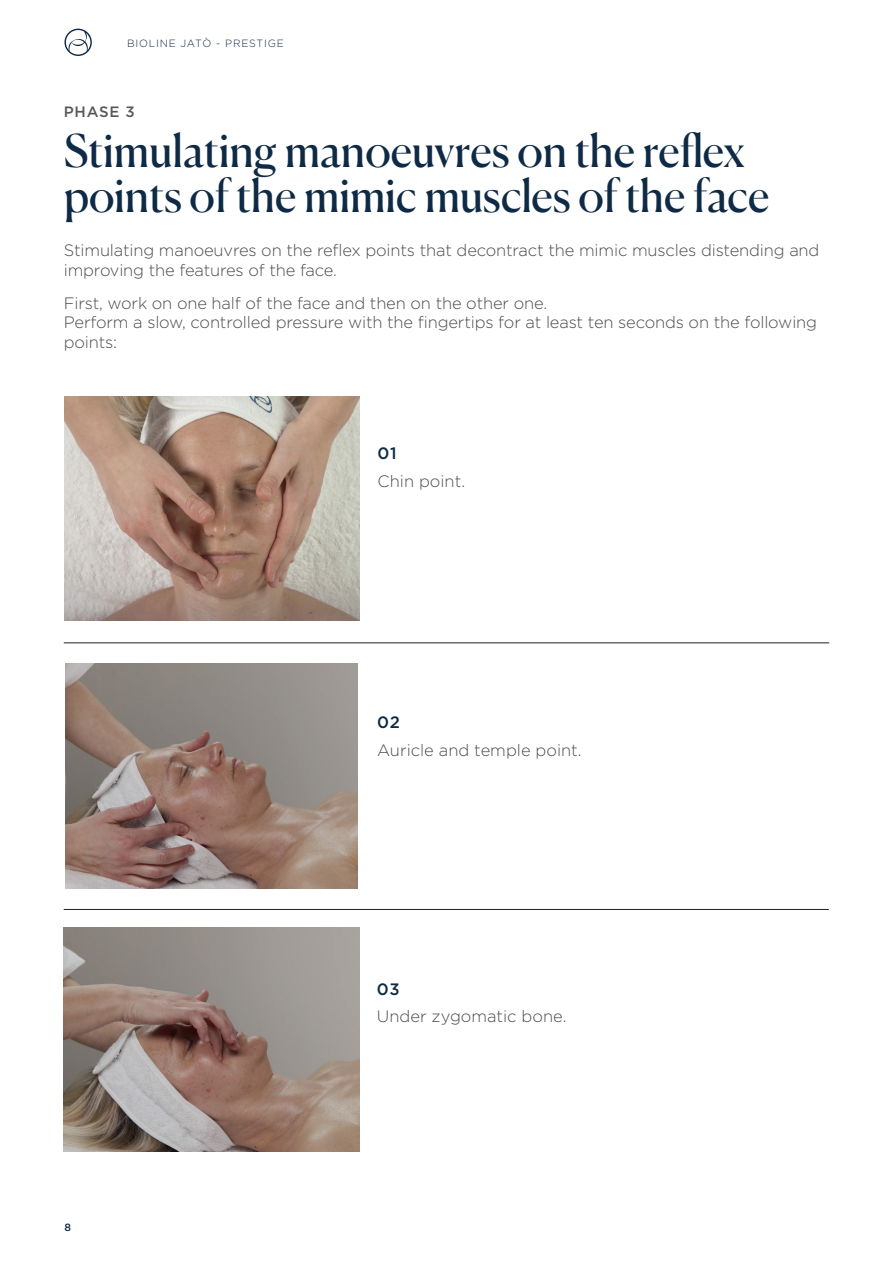
<style>
.page{position:relative;width:893px;height:1263px;background:#fff}
.page>*{position:absolute;margin:0;border:0;box-sizing:border-box;transform-origin:0 0}
.t1{font:45px/45px "Canela";letter-spacing:-.005em;color:#0e2a45}
.t2{font:300 16.5px/19.8px "Gotham";letter-spacing:-.01em;color:#4b4c4d}
.t3{font:500 16.5px "Gotham";color:#0e2a45}
.t4{font:500 15px "Gotham";letter-spacing:.05em;color:#57585a}
.t5{font:300 10.5px "Gotham";letter-spacing:.075em;color:#0e2a45}
.t6{font:500 10.5px "Gotham";color:#0e2a45}
</style>
<div class="page">
<svg style="left:64px;top:29px;width:28px;height:27px"></svg>
<hr style="left:64px;top:643px;width:765px;height:1px;background:#231f20">
<hr style="left:64px;top:909px;width:765px;height:1px;background:#231f20">
<img style="left:65px;top:396px;width:295px;height:225px">
<img style="left:66px;top:664px;width:292px;height:224px">
<img style="left:64px;top:927px;width:296px;height:225px">
<p class="t5" style="left:127px;top:38px;width:158px">BIOLINE JATÒ - PRESTIGE</p>
<p class="t4" style="left:64px;top:103px;width:73px">PHASE 3</p>
<p class="t1" style="left:64px;top:125px;width:707px">Stimulating manoeuvres on the reflex points of the mimic muscles of the face</p>
<p class="t2" style="left:64px;top:240px;width:757px">Stimulating manoeuvres on the reflex points that decontract the mimic muscles distending and improving the features of the face.</p>
<p class="t2" style="left:64px;top:293px;width:755px">First, work on one half of the face and then on the other one.<br>Perform a slow, controlled pressure with the fingertips for at least ten seconds on the following points:</p>
<p class="t3" style="left:378px;top:444px;width:21px">01</p>
<p class="t2" style="left:378px;top:471px;width:89px">Chin point.</p>
<p class="t3" style="left:377px;top:713px;width:24px">02</p>
<p class="t2" style="left:377px;top:740px;width:206px">Auricle and temple point.</p>
<p class="t6" style="left:64px;top:1222px;width:8px">8</p>
<p class="t3" style="left:377px;top:980px;width:24px">03</p>
<p class="t2" style="left:377px;top:1006px;width:191px">Under zygomatic bone.</p>
</div>
